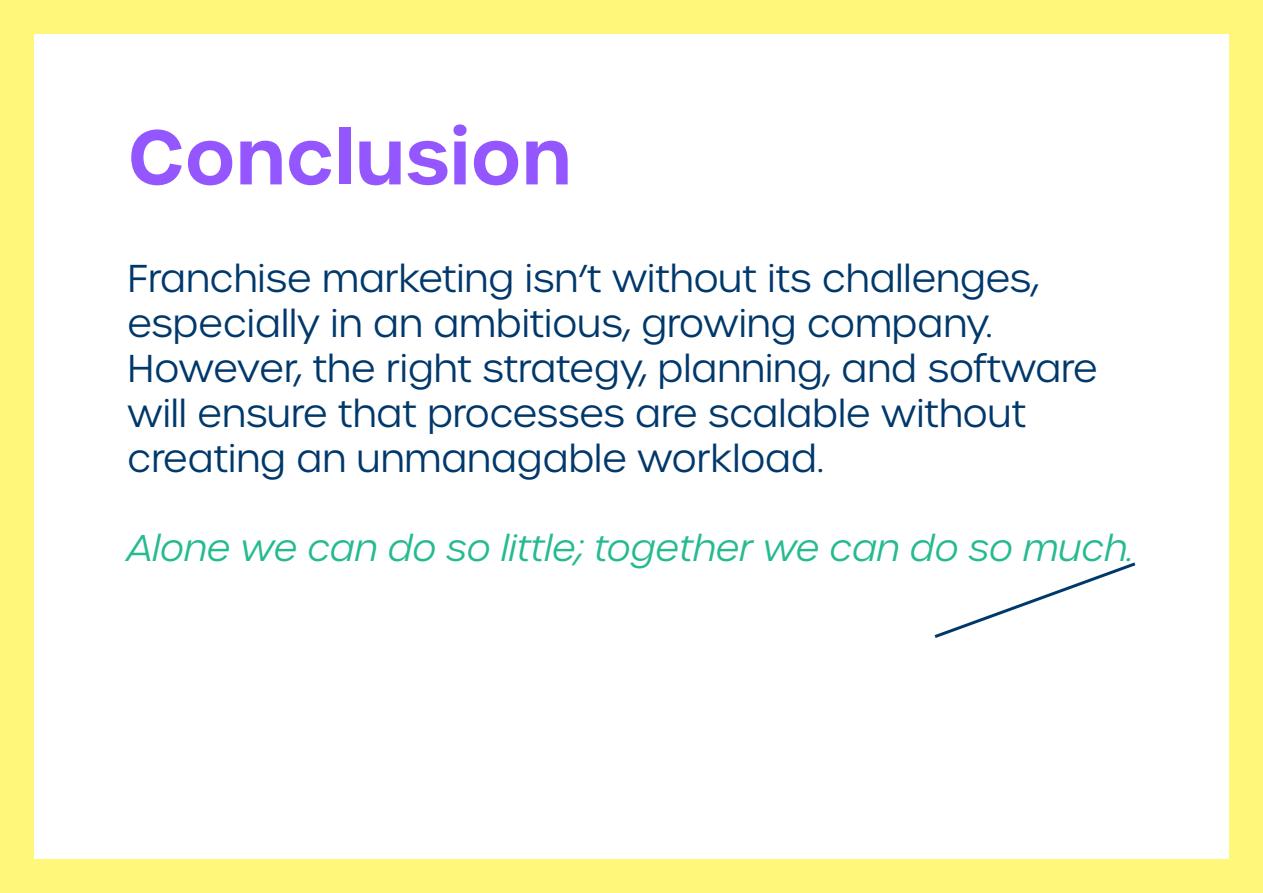
<style>
.page{position:relative;width:1263px;height:893px;background:#fff77a}
.page>*{position:absolute;margin:0;border:0;box-sizing:border-box;transform-origin:0 0}
.t1{font:600 75px "Urbane";color:#9457ff}
.t2{font:300 37.5px/45px "Urbane";color:#00386b}
.t3{font:italic 300 36px "Urbane";color:#26ba91}
</style>
<div class="page">
<div style="left:34px;top:34px;width:1195px;height:825px;background:#fff"></div>
<svg style="left:934px;top:562px;width:202px;height:76px"></svg>
<p class="t1" style="left:128px;top:107px;width:446px">Conclusion</p>
<p class="t2" style="left:128px;top:256px;width:913px">Franchise marketing isn’t without its challenges, especially in an ambitious, growing company.</p>
<p class="t2" style="left:128px;top:346px;width:972px">However, the right strategy, planning, and software will ensure that processes are scalable without creating an unmanagable workload.</p>
<p class="t3" style="left:128px;top:524px;width:1007px">Alone we can do so little; together we can do so much.</p>
</div>
